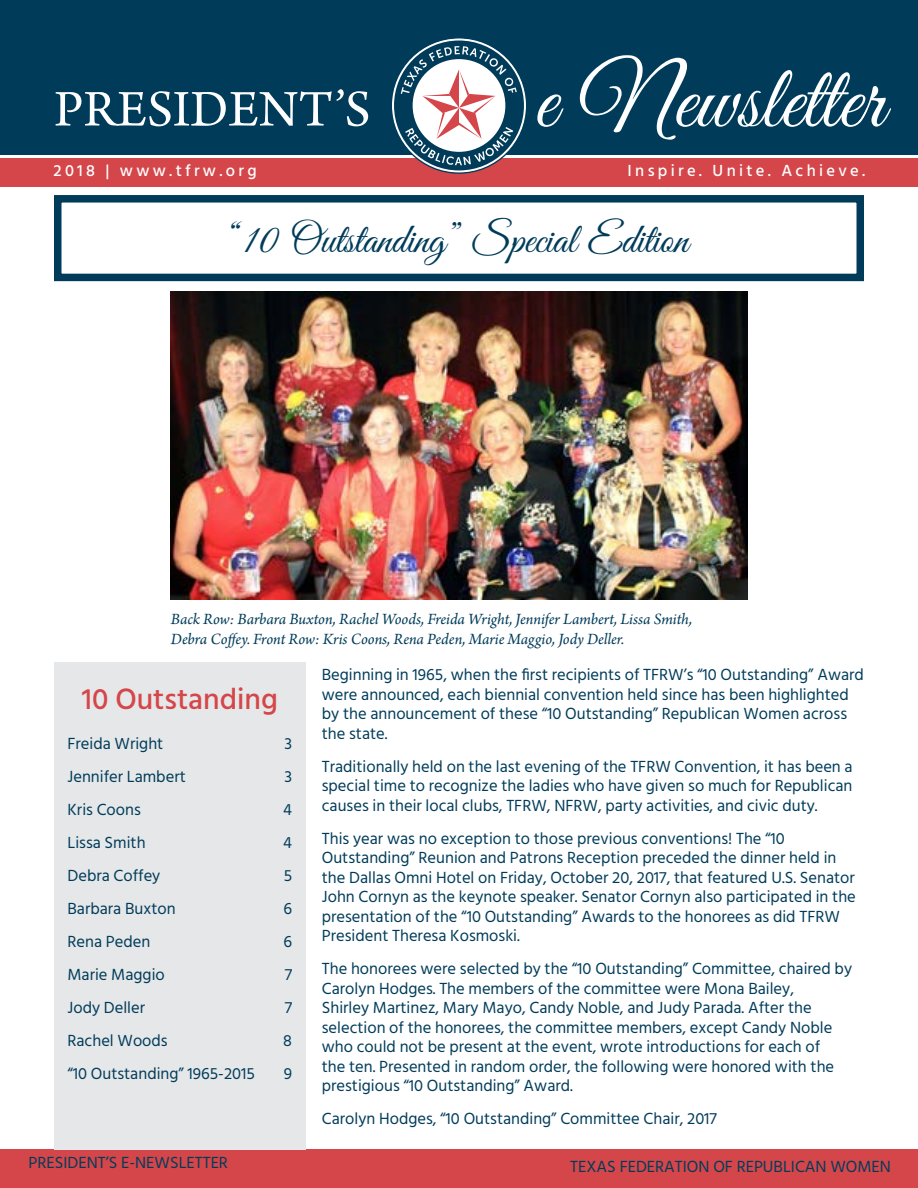
<style>
.page{position:relative;width:918px;height:1188px;background:#fff}
.page>*{position:absolute;margin:0;border:0;box-sizing:border-box;transform-origin:0 0}
.t1{font:90px "Great Vibes";color:#fff}
.t2{font:54px "Arno Pro";color:#fff}
.President_s_Message{font:42px "Great Vibes";color:#003c5a}
.t3{font:500 30px "Hind Siliguri";color:#d4464a}
.t4{font:16.5px/19.5px "Hind Siliguri";color:#003c5a}
.t5{font:italic 16.5px/19.5px "Arno Pro";letter-spacing:-.005em;color:#003c5a}
.t6{font:500 16.5px "Hind Siliguri";letter-spacing:.2em;color:#fff}
</style>
<div class="page">
<div style="left:0;top:1150px;width:918px;height:38px;background:#d4464a"></div>
<div style="left:0;top:0;width:918px;height:155px;background:#003c5a"></div>
<div style="left:0;top:158px;width:918px;height:28px;background:#d4464a"></div>
<svg style="left:392px;top:38px;width:134px;height:136px"></svg>
<div style="left:54px;top:662px;width:252px;height:487px;background:#e6e7e8"></div>
<div style="left:54px;top:195px;width:810px;height:86px;border:8px solid #003c5a"></div>
<img style="left:171px;top:292px;width:576px;height:307px">
<h2 class="t2" style="left:54px;top:78px;width:318px">PRESIDENT’S</h2>
<h1 class="t1" style="left:535px;top:50px;width:351px">e Newsletter</h1>
<p class="t6" style="left:54px;top:159px;width:205px">2018 | www.tfrw.org</p>
<p class="t6" style="left:628px;top:159px;width:239px">Inspire. Unite. Achieve.</p>
<p class="President_s_Message" style="left:230px;top:216px;width:460px">“10 Outstanding” Special Edition</p>
<p class="t5" style="left:171px;top:610px;width:523px">Back Row: Barbara Buxton, Rachel Woods, Freida Wright, Jennifer Lambert, Lissa Smith,<br>Debra Coffey. Front Row: Kris Coons, Rena Peden, Marie Maggio, Jody Deller.</p>
<p class="t3" style="left:82px;top:677px;width:197px">10 Outstanding</p>
<p class="t4" style="left:68px;top:735px;width:97px">Freida Wright</p>
<p class="t4" style="left:284px;top:735px;width:9px">3</p>
<p class="t4" style="left:68px;top:768px;width:120px">Jennifer Lambert</p>
<p class="t4" style="left:284px;top:768px;width:9px">3</p>
<p class="t4" style="left:68px;top:801px;width:75px">Kris Coons</p>
<p class="t4" style="left:283px;top:801px;width:10px">4</p>
<p class="t4" style="left:68px;top:834px;width:80px">Lissa Smith</p>
<p class="t4" style="left:283px;top:834px;width:10px">4</p>
<p class="t4" style="left:68px;top:867px;width:94px">Debra Coffey</p>
<p class="t4" style="left:284px;top:867px;width:10px">5</p>
<p class="t4" style="left:68px;top:900px;width:110px">Barbara Buxton</p>
<p class="t4" style="left:283px;top:900px;width:10px">6</p>
<p class="t4" style="left:68px;top:933px;width:84px">Rena Peden</p>
<p class="t4" style="left:283px;top:933px;width:10px">6</p>
<p class="t4" style="left:68px;top:966px;width:99px">Marie Maggio</p>
<p class="t4" style="left:285px;top:966px;width:9px">7</p>
<p class="t4" style="left:68px;top:999px;width:79px">Jody Deller</p>
<p class="t4" style="left:285px;top:999px;width:9px">7</p>
<p class="t4" style="left:68px;top:1032px;width:102px">Rachel Woods</p>
<p class="t4" style="left:283px;top:1032px;width:10px">8</p>
<p class="t4" style="left:68px;top:1065px;width:189px">“10 Outstanding” 1965-2015</p>
<p class="t4" style="left:284px;top:1065px;width:10px">9</p>
<p class="t4" style="left:322px;top:666px;width:544px">Beginning in 1965, when the first recipients of TFRW’s “10 Outstanding” Award were announced, each biennial convention held since has been highlighted by the announcement of these “10 Outstanding” Republican Women across the state.</p>
<p class="t4" style="left:322px;top:758px;width:532px;text-align:justify">Traditionally held on the last evening of the TFRW Convention, it has been a special time to recognize the ladies who have given so much for Republican causes in their local clubs, TFRW, NFRW, party activities, and civic duty.</p>
<p class="t4" style="left:322px;top:830px;width:536px">This year was no exception to those previous conventions! The “10<br>Outstanding” Reunion and Patrons Reception preceded the dinner held in the Dallas Omni Hotel on Friday, October 20, 2017, that featured U.S. Senator John Cornyn as the keynote speaker. Senator Cornyn also participated in the presentation of the “10 Outstanding” Awards to the honorees as did TFRW President Theresa Kosmoski.</p>
<p class="t4" style="left:322px;top:960px;width:532px">The honorees were selected by the “10 Outstanding” Committee, chaired by Carolyn Hodges. The members of the committee were Mona Bailey,<br>Shirley Martinez, Mary Mayo, Candy Noble, and Judy Parada. After the selection of the honorees, the committee members, except Candy Noble who could not be present at the event, wrote introductions for each of<br>the ten. Presented in random order, the following were honored with the prestigious “10 Outstanding” Award.</p>
<p class="t4" style="left:322px;top:1110px;width:397px">Carolyn Hodges, “10 Outstanding” Committee Chair, 2017</p>
<p class="t4" style="left:29px;top:1154px;width:201px">PRESIDENT’S E-NEWSLETTER</p>
<p class="t4" style="left:570px;top:1158px;width:322px">TEXAS FEDERATION OF REPUBLICAN WOMEN</p>
</div>
